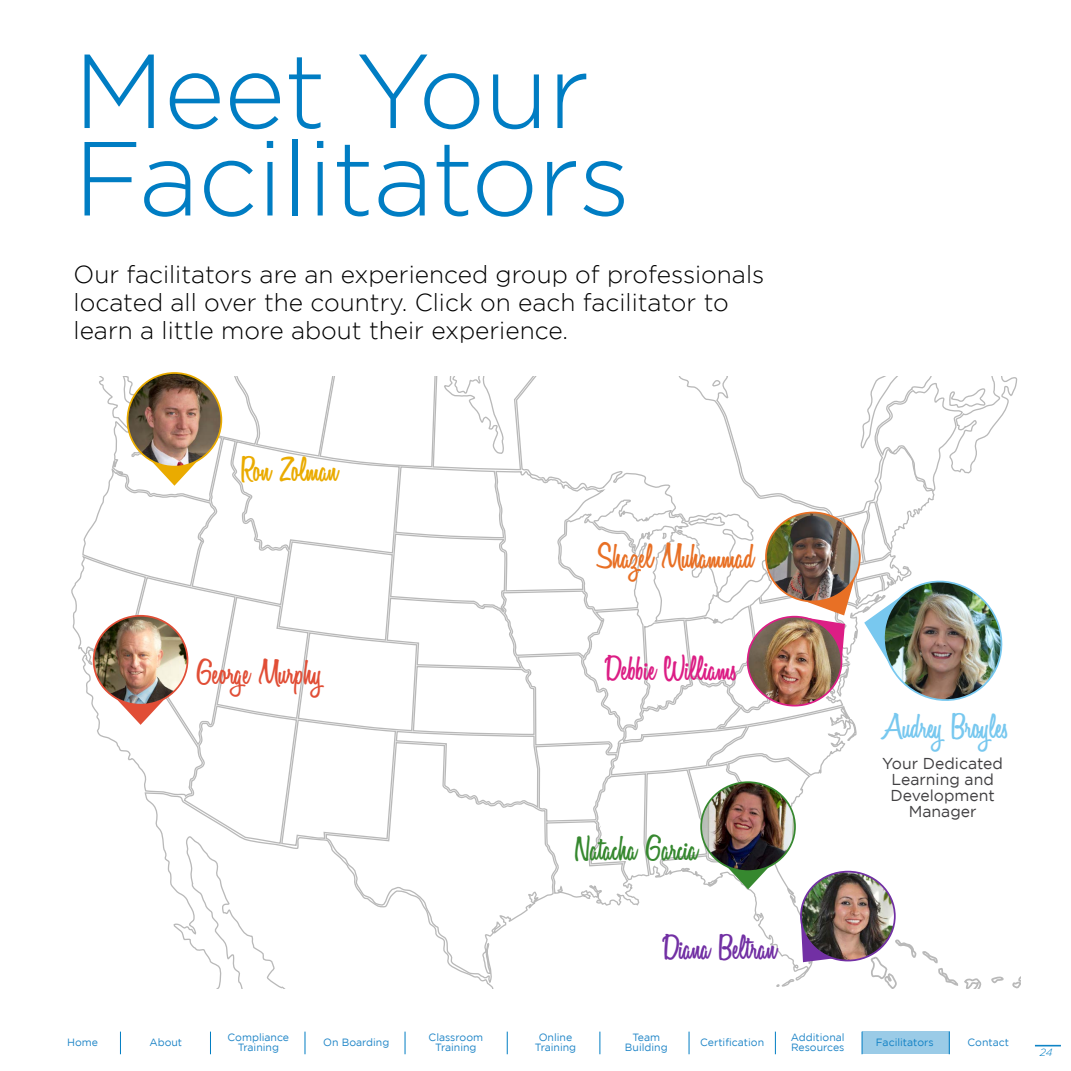
<style>
.page{position:relative;width:1071px;height:1071px;background:#fff}
.page>*{position:absolute;margin:0;border:0;box-sizing:border-box;transform-origin:0 0}
.t1{font:300 105px/87.5px "Gotham";letter-spacing:-.01em;color:#007dc3}
.t2{font:31.5px "Variane Script";color:#e87025}
.t3{font:31.5px "Variane Script";letter-spacing:.02em;color:#dc1e85}
.t4{font:31.5px "Variane Script";letter-spacing:.01em;color:#78c8ef}
.t5{font:31.5px "Variane Script";color:#36882f}
.t6{font:31.5px "Variane Script";letter-spacing:.005em;color:#e14e36}
.t7{font:31.5px "Variane Script";color:#7230a4}
.t8{font:31.5px "Variane Script";color:#eaab00}
.t9{font:300 24.5px/28px "Gotham";color:#000}
.t10{font:15.75px/15.8px "Gotham";color:#414042;text-align:center}
.t11{font:10.5px/10.5px "Gotham";color:#1f85c7;text-align:center}
.t12{font:italic 300 10.5px "Gotham";color:#007dc3}
</style>
<div class="page">
<svg style="left:71px;top:486px;width:841px;height:501px"></svg>
<svg style="left:515px;top:471px;width:288px;height:133px"></svg>
<svg style="left:662px;top:377px;width:356px;height:142px"></svg>
<svg style="left:144px;top:792px;width:563px;height:197px"></svg>
<svg style="left:1035px;top:1045px;width:26px;height:2px"></svg>
<svg style="left:949px;top:1032px;width:1px;height:22px"></svg>
<svg style="left:775px;top:1032px;width:1px;height:22px"></svg>
<svg style="left:689px;top:1032px;width:1px;height:22px"></svg>
<svg style="left:599px;top:1032px;width:1px;height:22px"></svg>
<svg style="left:507px;top:1032px;width:1px;height:22px"></svg>
<svg style="left:405px;top:1032px;width:1px;height:22px"></svg>
<svg style="left:305px;top:1032px;width:1px;height:22px"></svg>
<svg style="left:210px;top:1032px;width:1px;height:22px"></svg>
<svg style="left:120px;top:1032px;width:1px;height:22px"></svg>
<div style="left:862px;top:1032px;width:87px;height:22px;background:#9acbe7"></div>
<img style="left:766px;top:513px;width:94px;height:88px">
<div style="left:765px;top:512px;width:96px;height:90px;border:2px solid #e87025;border-radius:50%"></div>
<svg style="left:99px;top:377px;width:486px;height:109px"></svg>
<img style="left:128px;top:373px;width:93px;height:94px;border-radius:47px">
<div style="left:127px;top:372px;width:95px;height:96px;border:2px solid #eaab00;border-radius:50%"></div>
<svg style="left:722px;top:871px;width:52px;height:18px"></svg>
<img style="left:701px;top:782px;width:94px;height:89px">
<div style="left:700px;top:781px;width:96px;height:91px;border:2px solid #36882f;border-radius:50%"></div>
<svg style="left:801px;top:917px;width:220px;height:72px"></svg>
<img style="left:801px;top:872px;width:94px;height:89px">
<div style="left:800px;top:871px;width:96px;height:90px;border:2px solid #7230a4;border-radius:50%"></div>
<svg style="left:114px;top:705px;width:53px;height:20px"></svg>
<img style="left:94px;top:616px;width:94px;height:89px">
<div style="left:93px;top:615px;width:95px;height:91px;border:2px solid #e14e36;border-radius:50%"></div>
<svg style="left:803px;top:565px;width:52px;height:97px"></svg>
<img style="left:748px;top:617px;width:93px;height:89px">
<div style="left:747px;top:616px;width:95px;height:91px;border:2px solid #dc1e85;border-radius:50%"></div>
<img style="left:864px;top:574px;width:139px;height:133px">
<h1 class="t1" style="left:74px;top:46px;width:558px">Meet Your<br>Facilitators</h1>
<p class="t9" style="left:74px;top:260px;width:692px">Our facilitators are an experienced group of professionals located all over the country. Click on each facilitator to learn a little more about their experience.</p>
<p class="t8" style="left:241px;top:453px;width:97px">Ron Zolman</p>
<p class="t6" style="left:197px;top:656px;width:127px">George Murphy</p>
<p class="t2" style="left:596px;top:540px;width:158px">Shazel Muhammad</p>
<p class="t3" style="left:605px;top:652px;width:134px">Debbie Williams</p>
<p class="t5" style="left:575px;top:832px;width:124px">Natacha Garcia</p>
<p class="t7" style="left:662px;top:931px;width:115px">Diana Beltran</p>
<p class="t4" style="left:877px;top:710px;width:134px">Audrey Broyles</p>
<p class="t10" style="left:882px;top:756px;width:122px">Your Dedicated<br>Learning and<br>Development<br>Manager</p>
<p class="t11" style="left:67px;top:1037px;width:32px">Home</p>
<p class="t11" style="left:149px;top:1037px;width:34px">About</p>
<p class="t11" style="left:228px;top:1032px;width:63px">Compliance<br>Training</p>
<p class="t11" style="left:323px;top:1037px;width:68px">On Boarding</p>
<p class="t11" style="left:429px;top:1032px;width:56px">Classroom<br>Training</p>
<p class="t11" style="left:535px;top:1032px;width:43px">Online<br>Training</p>
<p class="t11" style="left:625px;top:1032px;width:44px">Team<br>Building</p>
<p class="t11" style="left:791px;top:1032px;width:55px;text-align:left">Additional<br>Resources</p>
<p class="t11" style="left:700px;top:1037px;width:66px">Certification</p>
<p class="t11" style="left:876px;top:1037px;width:59px">Facilitators</p>
<p class="t11" style="left:968px;top:1037px;width:43px">Contact</p>
<p class="t12" style="left:1040px;top:1046px;width:14px">24</p>
</div>
